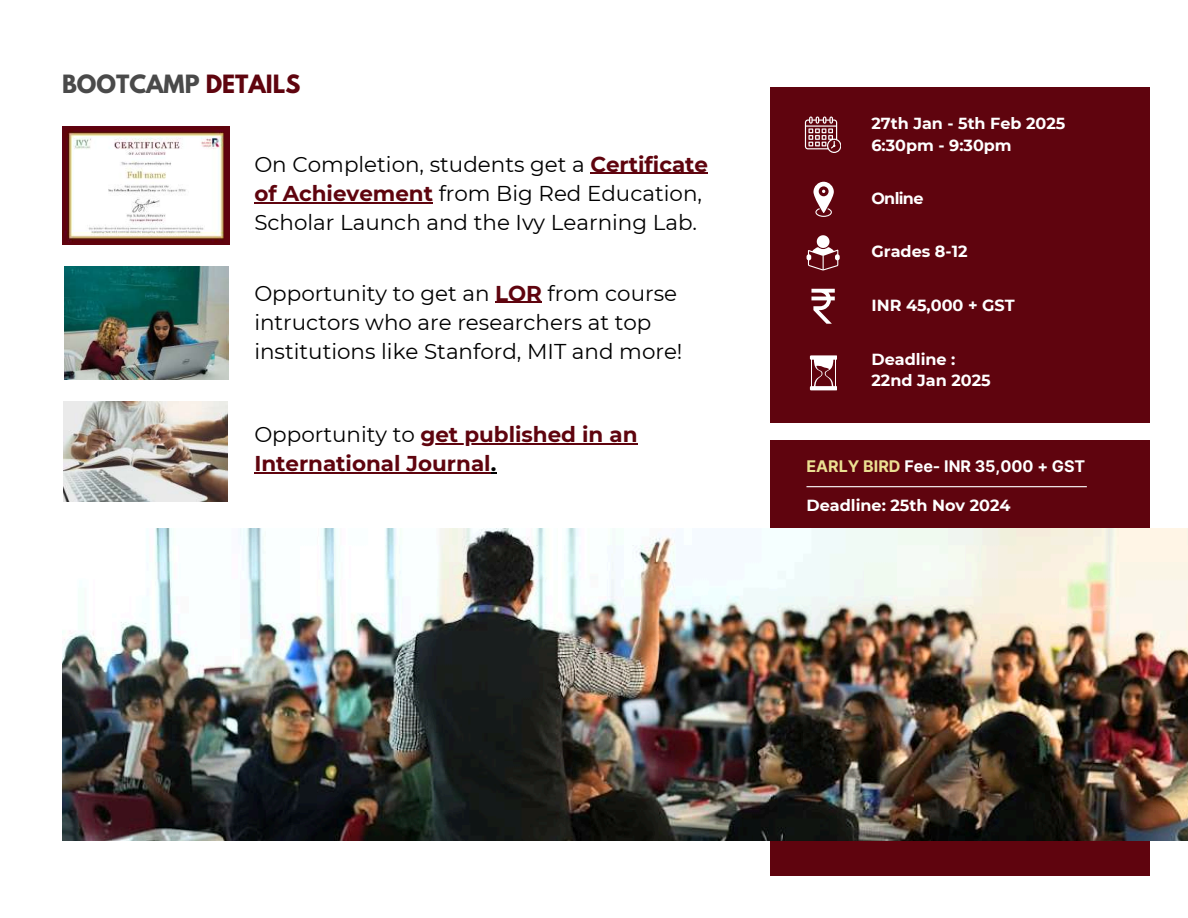
<style>
.page{position:relative;width:1188px;height:918px;background:#fff}
.page>*{position:absolute;margin:0;border:0;box-sizing:border-box;transform-origin:0 0}
.t1{font:700 22.35px "League Spartan";color:#4a4a4a}
.t2{font:21.45px/29.2px "Montserrat";color:#000}
.t3{font:700 21.45px/29.2px "Montserrat";color:#5f040e}
.t4{font:700 16.05px/22.2px "Montserrat";color:#fff}
.t5{font:700 16.05px "Inter";color:#fff}
.s1{color:#5f040e}
.s2{font-weight:700;color:#5f040e}
.s3{font-weight:400;color:#000}
.s4{color:#000}
.s5{color:#ebe092}
</style>
<div class="page">
<div style="left:770px;top:87px;width:379px;height:336px;background:#5f040e"></div>
<div style="left:770px;top:441px;width:379px;height:435px;background:#5f040e"></div>
<img style="left:65px;top:266px;width:164px;height:114px">
<svg style="left:805px;top:117px;width:36px;height:36px"></svg>
<svg style="left:813px;top:182px;width:21px;height:35px"></svg>
<svg style="left:807px;top:235px;width:33px;height:35px"></svg>
<svg style="left:811px;top:289px;width:24px;height:35px"></svg>
<svg style="left:811px;top:360px;width:25px;height:26px"></svg>
<div style="left:810px;top:355px;width:27px;height:5px;background:#fff"></div>
<svg style="left:810px;top:386px;width:27px;height:4px"></svg>
<img style="left:62px;top:127px;width:168px;height:118px">
<img style="left:62px;top:529px;width:1126px;height:312px">
<img style="left:63px;top:401px;width:165px;height:100px">
<hr style="left:590px;top:173px;width:118px;height:1px;background:#5f040e">
<hr style="left:254px;top:202px;width:179px;height:1px;background:#5f040e">
<hr style="left:495px;top:302px;width:47px;height:1px;background:#5f040e">
<hr style="left:420px;top:443px;width:218px;height:1px;background:#5f040e">
<hr style="left:254px;top:472px;width:237px;height:1px;background:#5f040e">
<hr style="left:806px;top:486px;width:281px;height:1px;background:#fff">
<p class="t1" style="left:62px;top:73px;width:240px">BOOTCAMP <span class="s1">DETAILS</span></p>
<p class="t2" style="left:254px;top:149px;width:455px">On Completion, students get a <span class="s2">Certificate of Achievement</span> from Big Red Education,<br>Scholar Launch and the Ivy Learning Lab.</p>
<p class="t2" style="left:254px;top:278px;width:430px">Opportunity to get an <span class="s2">LOR</span> from course intructors who are researchers at top institutions like Stanford, MIT and more!</p>
<p class="t3" style="left:254px;top:420px;width:385px"><span class="s3">Opportunity to</span> get published in an<br>International Journal<span class="s4">.</span></p>
<p class="t4" style="left:871px;top:112px;width:195px">27th Jan - 5th Feb 2025<br>6:30pm - 9:30pm</p>
<p class="t4" style="left:871px;top:188px;width:53px">Online</p>
<p class="t4" style="left:871px;top:241px;width:98px">Grades 8-12</p>
<p class="t4" style="left:871px;top:294px;width:145px">INR 45,000 + GST</p>
<p class="t4" style="left:871px;top:348px;width:121px;line-height:21.3px">Deadline :<br>22nd Jan 2025</p>
<p class="t5" style="left:806px;top:456px;width:280px"><span class="s5">EARLY BIRD</span> Fee- INR 35,000 + GST</p>
<p class="t4" style="left:806px;top:494px;width:206px">Deadline: 25th Nov 2024</p>
</div>
